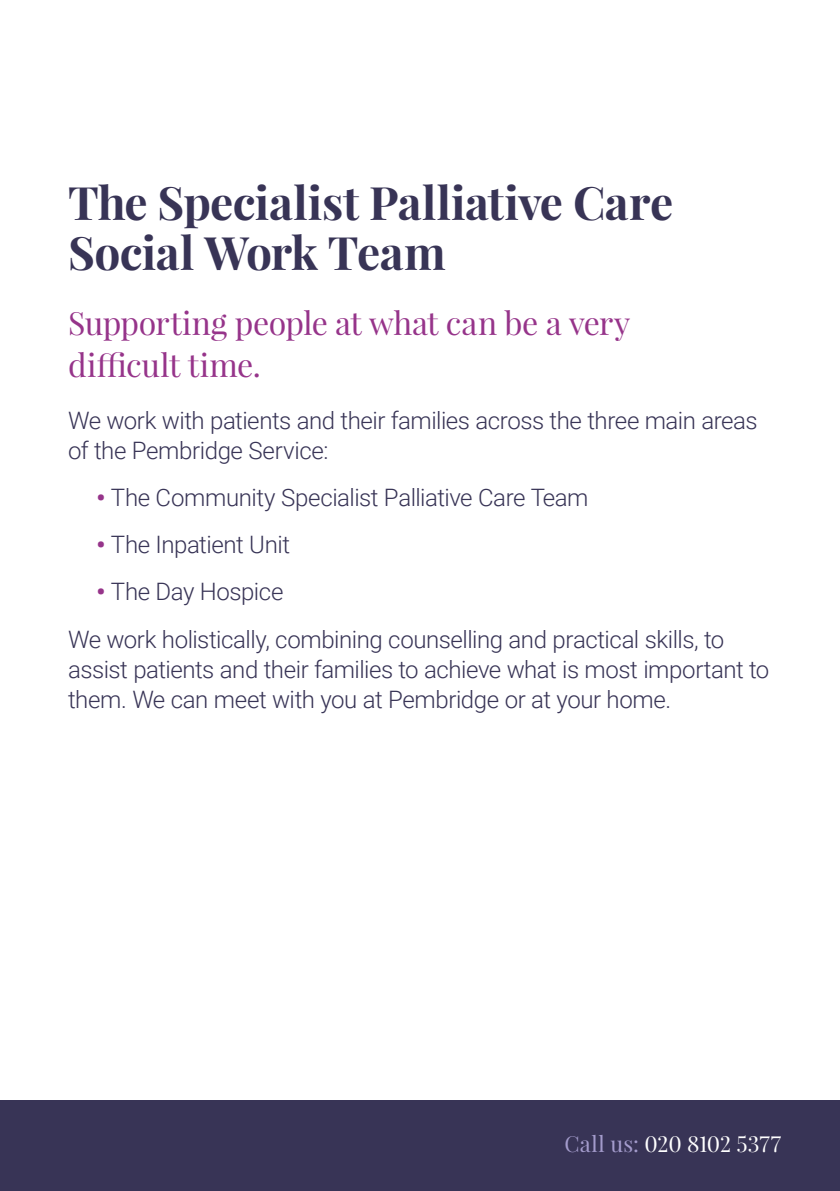
<style>
.page{position:relative;width:840px;height:1191px;background:#fff}
.page>*{position:absolute;margin:0;border:0;box-sizing:border-box;transform-origin:0 0}
.t1{font:700 46px/50px "Playfair Display";letter-spacing:-.01em;color:#383456}
.t2{font:32px/42px "Playfair Display";letter-spacing:-.01em;color:#96348a}
.t3{font:300 24px/30px "Roboto";letter-spacing:-.02em;color:#383456}
.t4{font:22px "Playfair Display";color:#fff}
.s1{font-weight:900;color:#96348a}
.s2{color:#a49ccc}
</style>
<div class="page">
<div style="left:0;top:1100px;width:839px;height:91px;background:#383456"></div>
<h1 class="t1" style="left:68px;top:177px;width:606px">The Specialist Palliative Care<br>Social Work Team</h1>
<h2 class="t2" style="left:68px;top:301px;width:563px">Supporting people at what can be a very difficult time.</h2>
<p class="t3" style="left:68px;top:405px;width:690px">We work with patients and their families across the three main areas of the Pembridge Service:</p>
<p class="t3" style="left:96px;top:482px;width:493px"><span class="s1">•</span> The Community Specialist Palliative Care Team</p>
<p class="t3" style="left:96px;top:529px;width:195px"><span class="s1">•</span> The Inpatient Unit</p>
<p class="t3" style="left:68px;top:567px;width:657px;line-height:47px;text-indent:28px"><span class="s1">•</span> The Day Hospice<br>We work holistically, combining counselling and practical skills, to</p>
<p class="t3" style="left:68px;top:653px;width:702px">assist patients and their families to achieve what is most important to them. We can meet with you at Pembridge or at your home.</p>
<p class="t4" style="left:564px;top:1130px;width:218px"><span class="s2">Call us:</span> 020 8102 5377</p>
</div>
